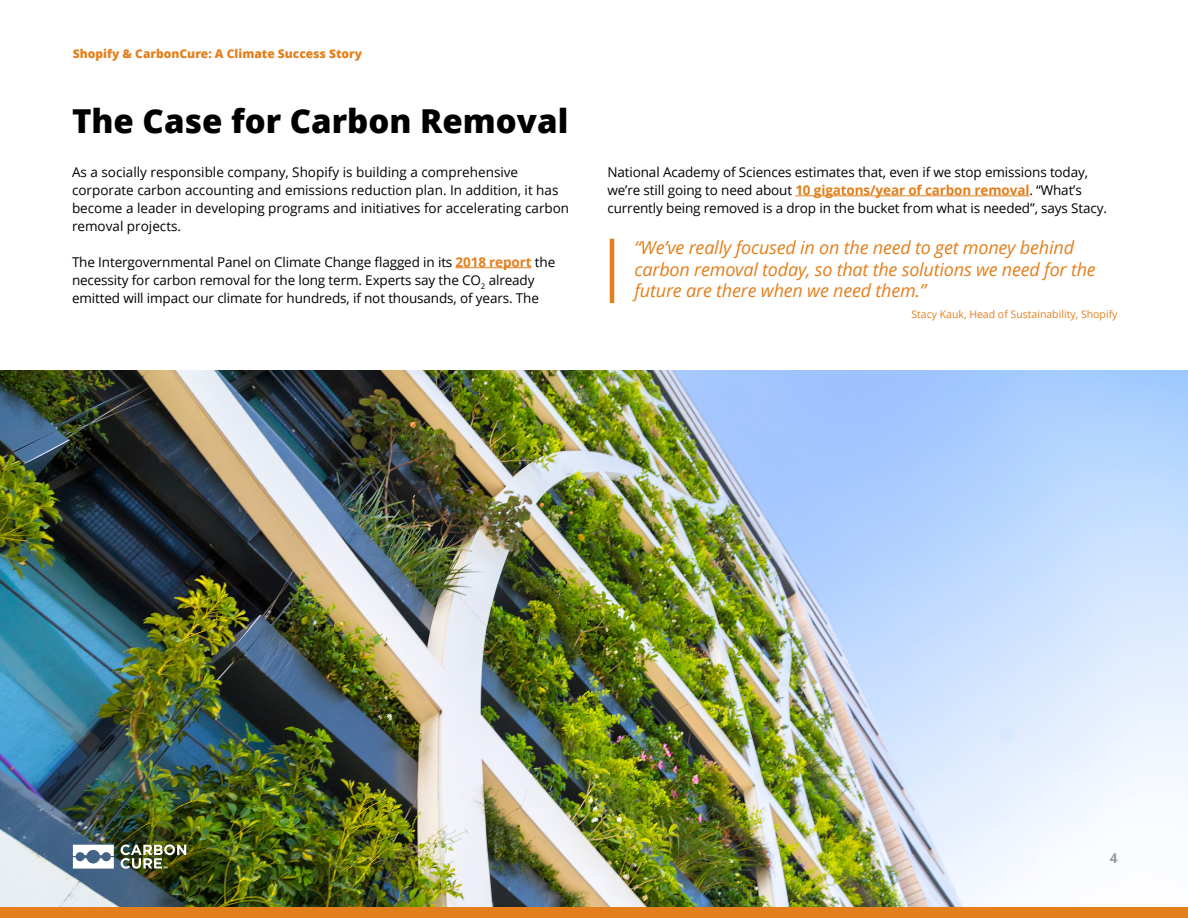
<style>
.page{position:relative;width:1188px;height:918px;background:#fff}
.page>*{position:absolute;margin:0;border:0;box-sizing:border-box;transform-origin:0 0}
.t1{font:800 33px "Open Sans";color:#000}
.t2{font:italic 18px/21.6px "Open Sans";letter-spacing:-.01em;color:#e37f1c}
.t3{font:13.5px/18px "Open Sans";letter-spacing:-.01em;color:#000}
.t4{font:700 13.5px "Open Sans";color:#909da2}
.t5{font:800 12px "Open Sans";color:#e37f1c}
.t6{font:10.5px "Open Sans";color:#e37f1c}
.s1{font-weight:700;color:#e37f1c}
</style>
<div class="page">
<img style="left:0;top:371px;width:1188px;height:536px">
<div style="left:0;top:907px;width:1188px;height:11px;background:#e37f1c"></div>
<svg style="left:73px;top:845px;width:41px;height:24px"></svg>
<img style="left:121px;top:844px;width:65px;height:25px">
<hr style="left:456px;top:267px;width:75px;height:1px;background:#e37f1c">
<hr style="left:795px;top:196px;width:234px;height:1px;background:#e37f1c">
<hr style="left:610px;top:239px;width:4px;height:64px;background:#e37f1c">
<p class="t5" style="left:73px;top:48px;width:291px">Shopify &amp; CarbonCure: A Climate Success Story</p>
<h1 class="t1" style="left:72px;top:108px;width:498px">The Case for Carbon Removal</h1>
<p class="t3" style="left:72px;top:163px;width:499px">As a socially responsible company, Shopify is building a comprehensive corporate carbon accounting and emissions reduction plan. In addition, it has become a leader in developing programs and initiatives for accelerating carbon removal projects.</p>
<p class="t3" style="left:72px;top:252px;width:485px">The Intergovernmental Panel on Climate Change 昀氀agged in its <span class="s1">2018 report</span> the necessity for carbon removal for the long term. Experts say the CO<sub>2</sub> already emitted will impact our climate for hundreds, if not thousands, of years. The</p>
<p class="t3" style="left:608px;top:163px;width:501px">National Academy of Sciences estimates that, even if we stop emissions today, we’re still going to need about <span class="s1">10 gigatons/year of carbon removal</span>. “What’s currently being removed is a drop in the bucket from what is needed”, says Stacy.</p>
<h2 class="t2" style="left:634px;top:238px;width:463px">“We’ve really focused in on the need to get money behind carbon removal today, so that the solutions we need for the future are there when we need them.”</h2>
<p class="t6" style="left:911px;top:310px;width:208px">Stacy Kauk, Head of Sustainability, Shopify</p>
<p class="t4" style="left:1110px;top:853px;width:9px">4</p>
</div>
